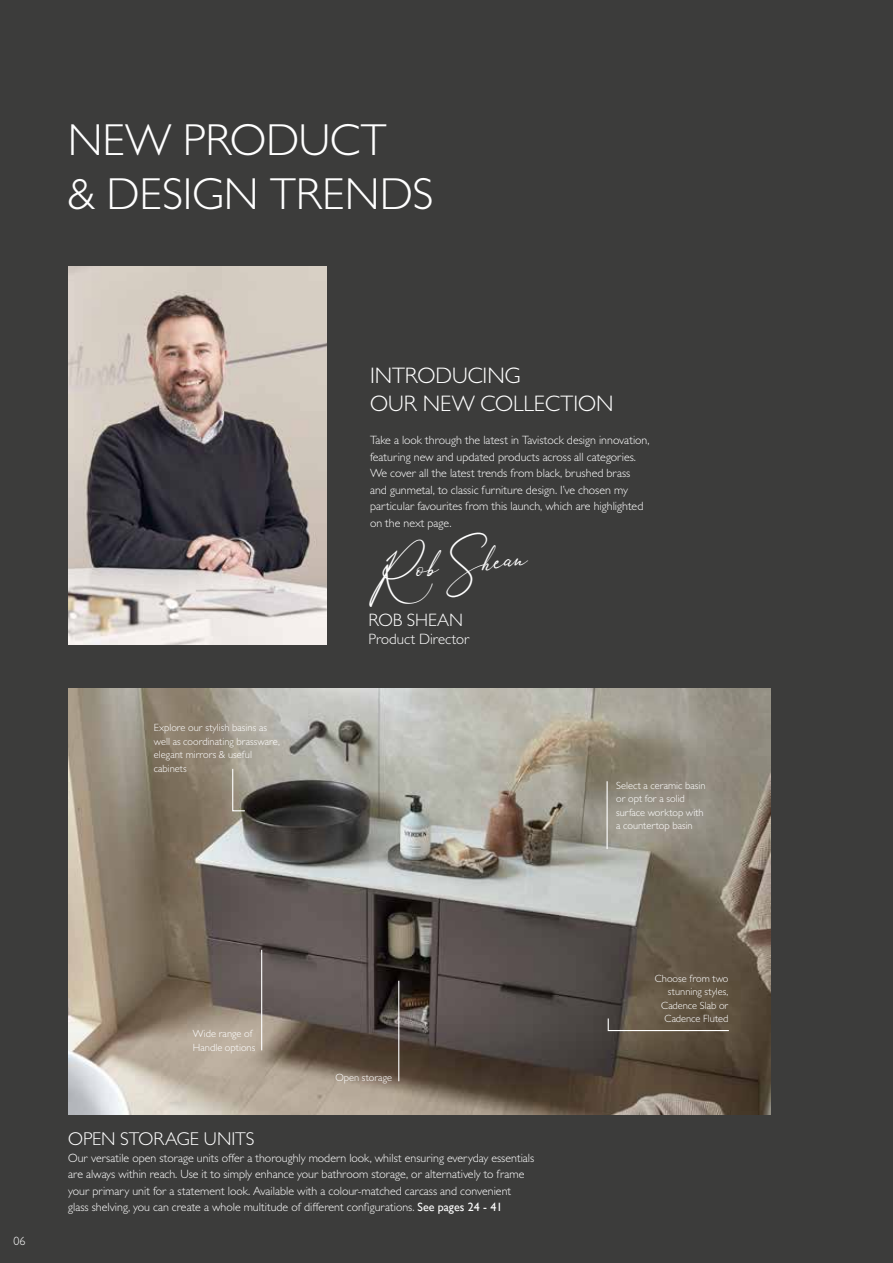
<style>
.page{position:relative;width:893px;height:1263px;background:#3c3c3b}
.page>*{position:absolute;margin:0;border:0;box-sizing:border-box;transform-origin:0 0}
.t1{font:300 45px/54px "Gill Sans MT Pro";color:#fff}
.t2{font:27.15px "Anthoni Signature";color:#fff}
.t3{font:300 22.5px/28.5px "Gill Sans MT Pro";letter-spacing:-.005em;color:#fff}
.t4{font:300 18.6px "Gill Sans MT Pro";color:#fff}
.t5{font:300 18px "Gill Sans MT Pro";color:#fff}
.t6{font:300 15px "Gill Sans MT Pro";color:#fff}
.t7{font:300 12px/16.5px "Gill Sans MT Pro";color:#fff}
.t8{font:300 10.5px/13.5px "Gill Sans MT Pro";color:#fff}
.s1{font-family:"Gill Sans";font-weight:400;font-size:13.5px}
.s2{font-family:"Gill Sans";font-weight:400}
</style>
<div class="page">
<img style="left:68px;top:266px;width:259px;height:378px">
<img style="left:68px;top:689px;width:702px;height:426px">
<hr style="left:607px;top:781px;width:1px;height:68px;background:#fff">
<svg style="left:232px;top:768px;width:14px;height:44px"></svg>
<svg style="left:607px;top:1017px;width:123px;height:15px"></svg>
<hr style="left:261px;top:950px;width:1px;height:100px;background:#fff">
<hr style="left:398px;top:981px;width:1px;height:100px;background:#fff">
<h1 class="t1" style="left:68px;top:113px;width:367px">NEW PRODUCT<br>&amp; DESIGN TRENDS</h1>
<p class="t8" style="left:154px;top:720px;width:128px">Explore our stylish basins as well as coordinating brassware, elegant mirrors &amp; useful cabinets</p>
<h3 class="t3" style="left:370px;top:360px;width:245px">INTRODUCING<br>OUR NEW COLLECTION</h3>
<p class="t7" style="left:370px;top:432px;width:281px">Take a look through the latest in Tavistock design innovation, featuring new and updated products across all categories.<br>We cover all the latest trends from black, brushed brass and gunmetal, to classic furniture design. I’ve chosen my particular favourites from this launch, which are highlighted on the next page.</p>
<h2 class="t2" style="left:366px;top:550px;width:149px;rotate:-5deg">Rob Shean</h2>
<h3 class="t5" style="left:368px;top:609px;width:96px">ROB SHEAN</h3>
<p class="t6" style="left:368px;top:630px;width:103px">Product Director</p>
<p class="t8" style="left:616px;top:778px;width:91px">Select a ceramic basin or opt for a solid surface worktop with a countertop basin</p>
<p class="t7" style="left:13px;top:1233px;width:13px"><span class="s1">6</span>06</p>
<p class="t8" style="left:193px;top:1027px;width:64px">Wide range of<br>Handle options</p>
<p class="t8" style="left:335px;top:1071px;width:58px">Open storage</p>
<h3 class="t4" style="left:68px;top:1127px;width:188px">OPEN STORAGE UNITS</h3>
<p class="t7" style="left:68px;top:1149px;width:468px">Our versatile open storage units offer a thoroughly modern look, whilst ensuring everyday essentials are always within reach. Use it to simply enhance your bathroom storage, or alternatively to frame your primary unit for a statement look. Available with a colour-matched carcass and convenient glass shelving, you can create a whole multitude of different configurations. <span class="s2">See pages 24 - 41</span></p>
<p class="t8" style="left:655px;top:971px;width:75px;text-align:right">Choose from two stunning styles,<br>Cadence Slab or<br>Cadence Fluted</p>
</div>
